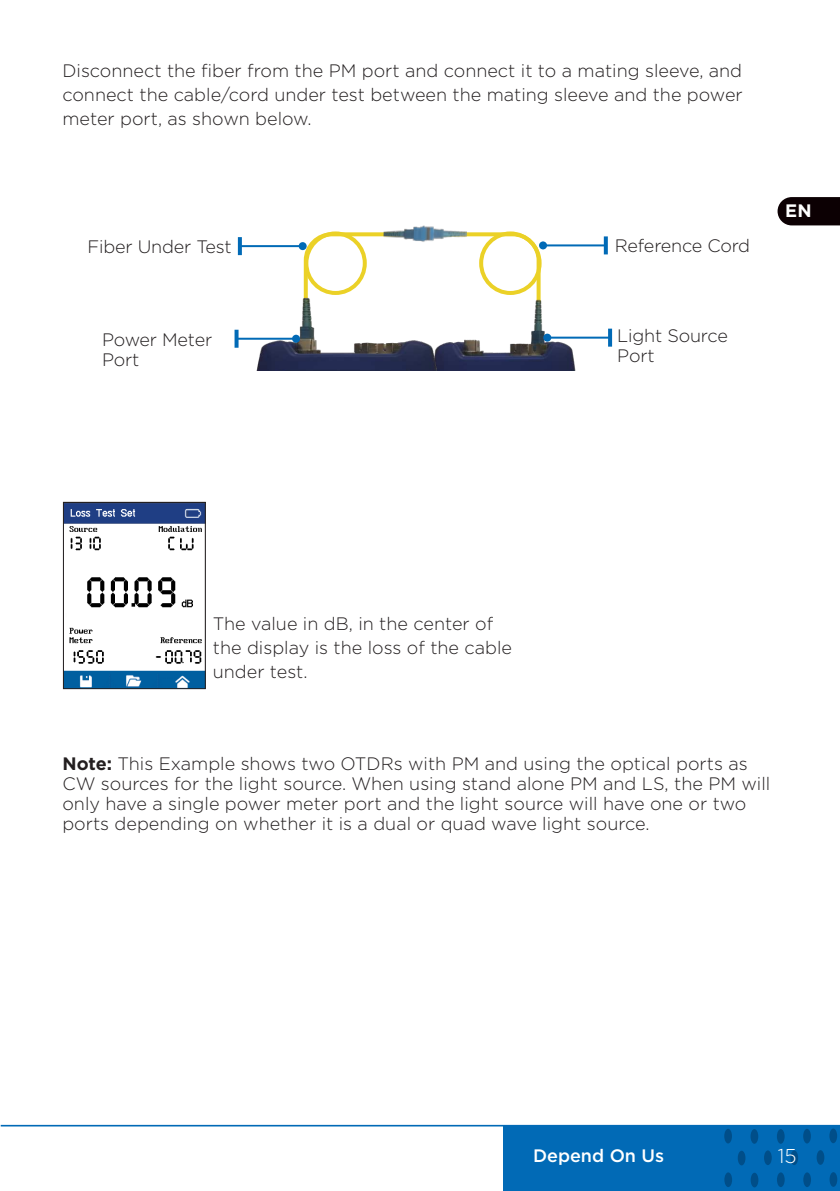
<style>
.page{position:relative;width:840px;height:1191px;background:#fff}
.page>*{position:absolute;margin:0;border:0;box-sizing:border-box;transform-origin:0 0}
.t1{font:300 20px "Gotham";color:#fff}
.t2{font:300 18px/20px "Gotham";color:#231f20}
.t3{font:300 18px "Gotham";letter-spacing:-.02em;color:#231f20}
.t4{font:500 18px "Gotham";color:#fff}
.t5{font:700 18px "Gotham";color:#fff}
.s1{font-weight:700}
</style>
<div class="page">
<div style="left:503px;top:1125px;width:336px;height:66px;background:#016ab6"></div>
<div style="left:724px;top:1172px;width:7px;height:15px;background:#004e89;border-radius:50%"></div>
<svg style="left:723px;top:1128px;width:8px;height:15px"></svg>
<div style="left:737px;top:1150px;width:8px;height:15px;background:#004e89;border-radius:50%"></div>
<div style="left:750px;top:1172px;width:8px;height:15px;background:#004e89;border-radius:50%"></div>
<div style="left:763px;top:1150px;width:8px;height:15px;background:#004e89;border-radius:50%"></div>
<div style="left:776px;top:1172px;width:8px;height:15px;background:#004e89;border-radius:50%"></div>
<div style="left:790px;top:1150px;width:7px;height:15px;background:#004e89;border-radius:50%"></div>
<svg style="left:802px;top:1172px;width:8px;height:15px"></svg>
<div style="left:750px;top:1129px;width:7px;height:14px;background:#004e89;border-radius:50%"></div>
<div style="left:776px;top:1129px;width:8px;height:14px;background:#004e89;border-radius:50%"></div>
<div style="left:802px;top:1128px;width:8px;height:15px;background:#004e89;border-radius:50%"></div>
<div style="left:816px;top:1150px;width:7px;height:14px;background:#004e89;border-radius:50%"></div>
<div style="left:829px;top:1172px;width:7px;height:14px;background:#004e89;border-radius:50%"></div>
<div style="left:829px;top:1128px;width:7px;height:15px;background:#004e89;border-radius:50%"></div>
<hr style="left:1px;top:1124px;width:838px;height:2px;background:#016ab6">
<svg style="left:302px;top:231px;width:240px;height:53px"></svg>
<img style="left:446px;top:284px;width:163px;height:86px">
<img style="left:244px;top:284px;width:202px;height:86px">
<img style="left:383px;top:225px;width:84px;height:20px">
<div style="left:479px;top:231px;width:62px;height:64px;border:4px solid #ebd127;border-radius:50%"></div>
<div style="left:304px;top:231px;width:62px;height:64px;border:4px solid #ebd127;border-radius:50%"></div>
<hr style="left:240px;top:245px;width:62px;height:2px;background:#016ab6">
<svg style="left:238px;top:237px;width:4px;height:18px"></svg>
<div style="left:298px;top:242px;width:8px;height:8px;background:#016ab6;border-radius:50%"></div>
<hr style="left:542px;top:244px;width:63px;height:2px;background:#016ab6">
<svg style="left:603px;top:236px;width:4px;height:18px"></svg>
<svg style="left:538px;top:241px;width:8px;height:8px"></svg>
<hr style="left:236px;top:338px;width:60px;height:2px;background:#016ab6">
<svg style="left:234px;top:330px;width:4px;height:18px"></svg>
<div style="left:292px;top:335px;width:8px;height:8px;background:#016ab6;border-radius:50%"></div>
<hr style="left:547px;top:337px;width:62px;height:2px;background:#016ab6">
<svg style="left:607px;top:329px;width:4px;height:18px"></svg>
<div style="left:543px;top:334px;width:8px;height:8px;background:#016ab6;border-radius:50%"></div>
<img style="left:65px;top:504px;width:139px;height:183px">
<div style="left:63px;top:502px;width:143px;height:187px;border:1px solid #231f20"></div>
<svg style="left:777px;top:197px;width:62px;height:28px;background:#1a0f11"></svg>
<p class="t2" style="left:62px;top:59px;width:681px;line-height:24px;text-align:justify">Disconnect the fiber from the PM port and connect it to a mating sleeve, and connect the cable/cord under test between the mating sleeve and the power meter port, as shown below.</p>
<p class="t2" style="left:87px;top:236px;width:146px">Fiber Under Test</p>
<p class="t3" style="left:614px;top:236px;width:137px">Reference Cord</p>
<p class="t2" style="left:102px;top:330px;width:112px">Power Meter<br>Port</p>
<p class="t2" style="left:617px;top:326px;width:112px">Light Source<br>Port</p>
<p class="t5" style="left:784px;top:201px;width:28px">EN</p>
<p class="t2" style="left:213px;top:612px;width:300px;line-height:24px">The value in dB, in the center of the display is the loss of the cable under test.</p>
<p class="t2" style="left:62px;top:753px;width:709px"><span class="s1">Note:</span> This Example shows two OTDRs with PM and using the optical ports as CW sources for the light source. When using stand alone PM and LS, the PM will only have a single power meter port and the light source will have one or two ports depending on whether it is a dual or quad wave light source.</p>
<p class="t4" style="left:532px;top:1146px;width:133px">Depend On Us</p>
<p class="t1" style="left:777px;top:1145px;width:20px">15</p>
</div>
